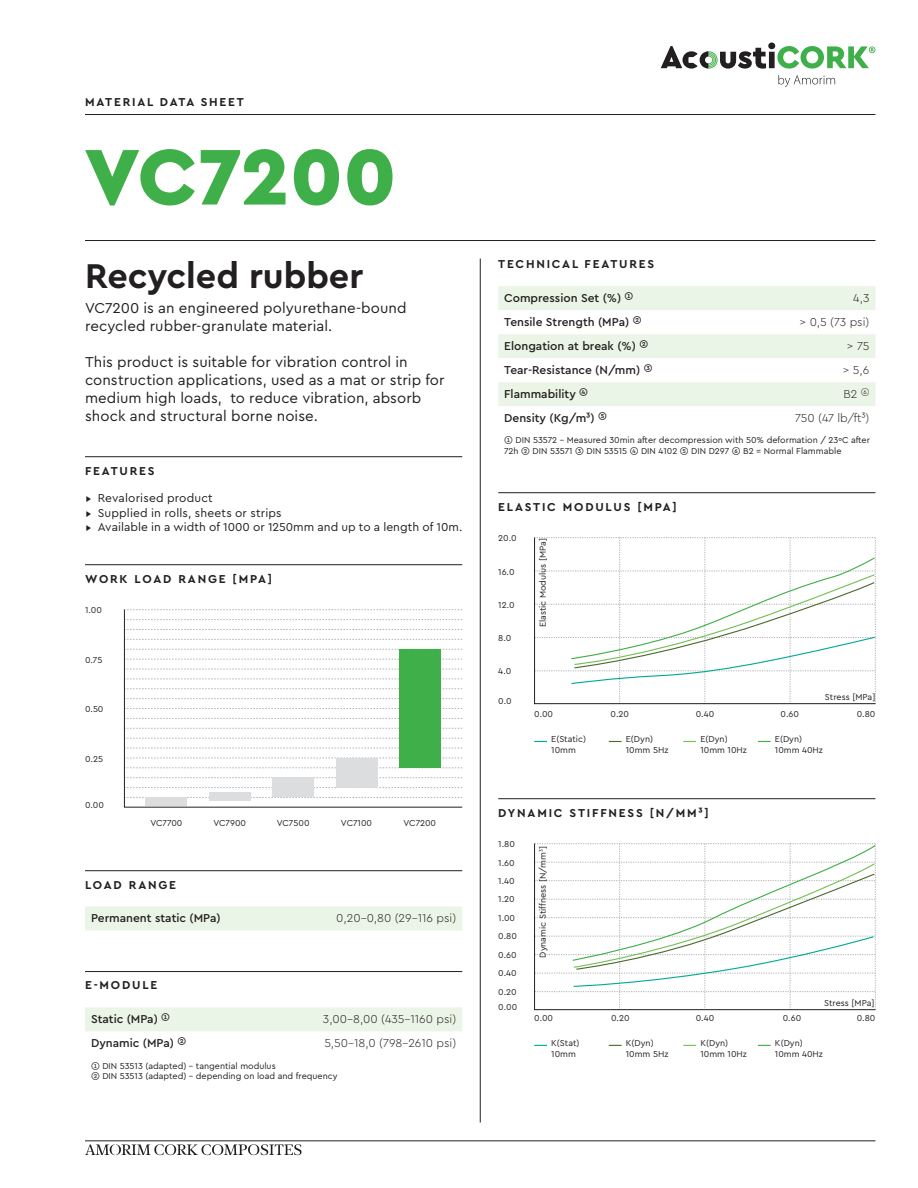
<style>
.page{position:relative;width:918px;height:1188px;background:#fff}
.page>*{position:absolute;margin:0;border:0;box-sizing:border-box;transform-origin:0 0}
.t1{font:900 82.5px "Cera Pro";color:#3eaf49}
.t2{font:700 36px "Cera Pro";color:#231f20}
.t3{font:15px/18px "Cera Pro";letter-spacing:.005em;color:#231f20}
.t4{font:500 12px "Cera Pro";color:#231f20}
.Cera_-_Títulos{font:700 12px "Cera Pro";letter-spacing:.15em;color:#231f20}
.t5{font:12px "Cera Pro";letter-spacing:.005em;color:#231f20}
.t6{font:300 12px "Cera Pro";color:#231f20}
.tabelas_-_legenda_ve{font:9px/10.8px "Cera Pro";color:#231f20}
.Cera_-_Legenda_6pt{font:9px "Cera Pro";color:#231f20}
</style>
<div class="page">
<hr style="left:85px;top:1141px;width:790px;height:1px;background:#231f20">
<svg style="left:85px;top:1144px;width:217px;height:11px"></svg>
<svg style="left:778px;top:75px;width:57px;height:12px"></svg>
<svg style="left:661px;top:43px;width:214px;height:26px"></svg>
<hr style="left:480px;top:259px;width:1px;height:864px;background:#231f20">
<div style="left:85px;top:907px;width:377px;height:24px;background:#eaf4e7"></div>
<hr style="left:85px;top:870px;width:377px;height:1px;background:#231f20">
<div style="left:498px;top:286px;width:377px;height:24px;background:#eaf4e7"></div>
<svg style="left:498px;top:334px;width:377px;height:72px;fill:#eaf4e7"></svg>
<hr style="left:85px;top:456px;width:377px;height:1px;background:#231f20">
<div style="left:85px;top:1007px;width:377px;height:24px;background:#eaf4e7"></div>
<hr style="left:85px;top:971px;width:377px;height:1px;background:#231f20">
<hr style="left:498px;top:492px;width:377px;height:1px;background:#231f20">
<svg style="left:534px;top:537px;width:342px;height:167px"></svg>
<hr style="left:498px;top:798px;width:377px;height:1px;background:#231f20">
<svg style="left:534px;top:843px;width:342px;height:167px"></svg>
<hr style="left:85px;top:564px;width:377px;height:1px;background:#231f20">
<svg style="left:124px;top:609px;width:339px;height:199px"></svg>
<svg style="left:534px;top:741px;width:13px;height:1px"></svg>
<svg style="left:609px;top:741px;width:13px;height:1px"></svg>
<svg style="left:683px;top:741px;width:13px;height:1px"></svg>
<svg style="left:758px;top:741px;width:13px;height:1px"></svg>
<svg style="left:534px;top:1045px;width:13px;height:1px"></svg>
<svg style="left:609px;top:1045px;width:13px;height:1px"></svg>
<svg style="left:683px;top:1045px;width:13px;height:1px"></svg>
<svg style="left:758px;top:1045px;width:13px;height:1px"></svg>
<hr style="left:85px;top:114px;width:790px;height:1px;background:#231f20">
<hr style="left:85px;top:240px;width:790px;height:1px;background:#231f20">
<p class="Cera_-_Títulos" style="left:85px;top:94px;width:160px">MATERIAL DATA SHEET</p>
<p class="t1" style="left:85px;top:122px;width:313px">VC7200</p>
<p class="t2" style="left:85px;top:252px;width:280px">Recycled rubber</p>
<p class="t3" style="left:85px;top:298px;width:323px">VC7200 is an engineered polyurethane-bound recycled rubber-granulate material.</p>
<p class="t3" style="left:85px;top:352px;width:361px">This product is suitable for vibration control in construction applications, used as a mat or strip for medium high loads, to reduce vibration, absorb shock and structural borne noise.</p>
<p class="Cera_-_Títulos" style="left:85px;top:463px;width:71px">FEATURES</p>
<p class="t5" style="left:85px;top:490px;width:129px">▸ Revalorised product</p>
<p class="t5" style="left:85px;top:505px;width:198px">▸ Supplied in rolls, sheets or strips</p>
<p class="t5" style="left:85px;top:519px;width:379px">▸ Available in a width of 1000 or 1250mm and up to a length of 10m.</p>
<p class="Cera_-_Títulos" style="left:85px;top:571px;width:189px">WORK LOAD RANGE [MPA]</p>
<p class="tabelas_-_legenda_ve" style="left:85px;top:605px;width:18px">1.00</p>
<p class="tabelas_-_legenda_ve" style="left:85px;top:654px;width:19px">0.75</p>
<p class="tabelas_-_legenda_ve" style="left:85px;top:703px;width:20px">0.50</p>
<p class="tabelas_-_legenda_ve" style="left:85px;top:753px;width:19px">0.25</p>
<p class="tabelas_-_legenda_ve" style="left:85px;top:799px;width:20px">0.00</p>
<p class="tabelas_-_legenda_ve" style="left:150px;top:817px;width:34px">VC7700</p>
<p class="tabelas_-_legenda_ve" style="left:213px;top:817px;width:34px">VC7900</p>
<p class="tabelas_-_legenda_ve" style="left:277px;top:817px;width:34px">VC7500</p>
<p class="tabelas_-_legenda_ve" style="left:341px;top:817px;width:33px">VC7100</p>
<p class="tabelas_-_legenda_ve" style="left:404px;top:817px;width:34px">VC7200</p>
<p class="Cera_-_Títulos" style="left:85px;top:877px;width:93px">LOAD RANGE</p>
<p class="t4" style="left:91px;top:910px;width:131px">Permanent static (MPa)</p>
<p class="t6" style="left:336px;top:910px;width:121px">0,20-0,80 (29–116 psi)</p>
<p class="Cera_-_Títulos" style="left:85px;top:977px;width:74px">E-MODULE</p>
<p class="t4" style="left:91px;top:1011px;width:81px">Static (MPa) <sup>➀</sup></p>
<p class="t6" style="left:323px;top:1011px;width:135px">3,00-8,00 (435–1160 psi)</p>
<p class="t4" style="left:91px;top:1035px;width:97px">Dynamic (MPa) <sup>➁</sup></p>
<p class="t6" style="left:324px;top:1035px;width:133px">5,50-18,0 (798–2610 psi)</p>
<p class="tabelas_-_legenda_ve" style="left:91px;top:1060px;width:186px">➀ DIN 53513 (adapted) - tangential modulus</p>
<p class="tabelas_-_legenda_ve" style="left:91px;top:1071px;width:248px">➁ DIN 53513 (adapted) - depending on load and frequency</p>
<p class="Cera_-_Títulos" style="left:498px;top:256px;width:158px">TECHNICAL FEATURES</p>
<p class="t4" style="left:504px;top:290px;width:131px">Compression Set (%) <sup>➀</sup></p>
<p class="t6" style="left:853px;top:290px;width:18px">4,3</p>
<p class="t4" style="left:504px;top:314px;width:139px">Tensile Strength (MPa) <sup>➁</sup></p>
<p class="t6" style="left:800px;top:314px;width:71px">&gt; 0,5 (73 psi)</p>
<p class="t4" style="left:504px;top:338px;width:145px">Elongation at break (%) <sup>➁</sup></p>
<p class="t6" style="left:847px;top:338px;width:24px">&gt; 75</p>
<p class="t4" style="left:504px;top:362px;width:150px">Tear-Resistance (N/mm) <sup>➂</sup></p>
<p class="t6" style="left:843px;top:362px;width:28px">&gt; 5,6</p>
<p class="t4" style="left:504px;top:386px;width:85px">Flammability <sup>➃</sup></p>
<p class="t6" style="left:843px;top:386px;width:28px">B2 <sup>➅</sup></p>
<p class="t4" style="left:504px;top:410px;width:104px">Density (Kg/m³) <sup>➄</sup></p>
<p class="t6" style="left:795px;top:410px;width:76px">750 (47 lb/ft³)</p>
<p class="tabelas_-_legenda_ve" style="left:504px;top:435px;width:367px">➀ DIN 53572 - Measured 30min after decompression with 50% deformation / 23ºC after<br>72h ➁ DIN 53571 ➂ DIN 53515 ➃ DIN 4102 ➄ DIN D297 ➅ B2 = Normal Flammable</p>
<p class="Cera_-_Títulos" style="left:498px;top:499px;width:180px">ELASTIC MODULUS [MPA]</p>
<p class="Cera_-_Legenda_6pt" style="left:498px;top:532px;width:20px">20.0</p>
<p class="Cera_-_Legenda_6pt" style="left:498px;top:566px;width:18px">16.0</p>
<p class="Cera_-_Legenda_6pt" style="left:498px;top:599px;width:18px">12.0</p>
<p class="Cera_-_Legenda_6pt" style="left:498px;top:632px;width:15px">8.0</p>
<p class="Cera_-_Legenda_6pt" style="left:498px;top:665px;width:15px">4.0</p>
<p class="Cera_-_Legenda_6pt" style="left:498px;top:695px;width:15px">0.0</p>
<p class="tabelas_-_legenda_ve" style="left:537px;top:627px;width:91px;rotate:-90deg">Elastic Modulus [MPa]</p>
<p class="Cera_-_Legenda_6pt" style="left:534px;top:708px;width:20px">0.00</p>
<p class="Cera_-_Legenda_6pt" style="left:611px;top:708px;width:20px">0.20</p>
<p class="Cera_-_Legenda_6pt" style="left:696px;top:708px;width:20px">0.40</p>
<p class="Cera_-_Legenda_6pt" style="left:551px;top:733px;width:36px">E(Static)</p>
<p class="Cera_-_Legenda_6pt" style="left:551px;top:744px;width:26px">10mm</p>
<p class="Cera_-_Legenda_6pt" style="left:626px;top:733px;width:29px">E(Dyn)</p>
<p class="Cera_-_Legenda_6pt" style="left:626px;top:744px;width:44px">10mm 5Hz</p>
<p class="Cera_-_Legenda_6pt" style="left:700px;top:733px;width:29px">E(Dyn)</p>
<p class="Cera_-_Legenda_6pt" style="left:700px;top:744px;width:48px">10mm 10Hz</p>
<p class="Cera_-_Títulos" style="left:498px;top:805px;width:212px">DYNAMIC STIFFNESS [N/MM³]</p>
<p class="Cera_-_Legenda_6pt" style="left:498px;top:838px;width:18px">1.80</p>
<p class="Cera_-_Legenda_6pt" style="left:498px;top:857px;width:18px">1.60</p>
<p class="Cera_-_Legenda_6pt" style="left:498px;top:875px;width:18px">1.40</p>
<p class="Cera_-_Legenda_6pt" style="left:498px;top:893px;width:18px">1.20</p>
<p class="Cera_-_Legenda_6pt" style="left:498px;top:912px;width:18px">1.00</p>
<p class="Cera_-_Legenda_6pt" style="left:498px;top:930px;width:20px">0.80</p>
<p class="Cera_-_Legenda_6pt" style="left:498px;top:949px;width:20px">0.60</p>
<p class="Cera_-_Legenda_6pt" style="left:498px;top:967px;width:20px">0.40</p>
<p class="Cera_-_Legenda_6pt" style="left:498px;top:986px;width:20px">0.20</p>
<p class="Cera_-_Legenda_6pt" style="left:498px;top:1001px;width:20px">0.00</p>
<p class="tabelas_-_legenda_ve" style="left:537px;top:958px;width:113px;rotate:-90deg">Dynamic Stiffness [N/mm<sup>3</sup>]</p>
<p class="tabelas_-_legenda_ve" style="left:825px;top:691px;width:52px">Stress [MPa]</p>
<p class="Cera_-_Legenda_6pt" style="left:781px;top:708px;width:20px">0.60</p>
<p class="Cera_-_Legenda_6pt" style="left:857px;top:708px;width:20px">0.80</p>
<p class="Cera_-_Legenda_6pt" style="left:775px;top:733px;width:29px">E(Dyn)</p>
<p class="Cera_-_Legenda_6pt" style="left:775px;top:744px;width:50px">10mm 40Hz</p>
<p class="tabelas_-_legenda_ve" style="left:824px;top:997px;width:52px">Stress [MPa]</p>
<p class="Cera_-_Legenda_6pt" style="left:534px;top:1012px;width:20px">0.00</p>
<p class="Cera_-_Legenda_6pt" style="left:611px;top:1012px;width:20px">0.20</p>
<p class="Cera_-_Legenda_6pt" style="left:696px;top:1012px;width:20px">0.40</p>
<p class="Cera_-_Legenda_6pt" style="left:783px;top:1012px;width:20px">0.60</p>
<p class="Cera_-_Legenda_6pt" style="left:857px;top:1012px;width:20px">0.80</p>
<p class="Cera_-_Legenda_6pt" style="left:551px;top:1037px;width:30px">K(Stat)</p>
<p class="Cera_-_Legenda_6pt" style="left:551px;top:1048px;width:26px">10mm</p>
<p class="Cera_-_Legenda_6pt" style="left:626px;top:1037px;width:29px">K(Dyn)</p>
<p class="Cera_-_Legenda_6pt" style="left:626px;top:1048px;width:44px">10mm 5Hz</p>
<p class="Cera_-_Legenda_6pt" style="left:700px;top:1037px;width:29px">K(Dyn)</p>
<p class="Cera_-_Legenda_6pt" style="left:700px;top:1048px;width:48px">10mm 10Hz</p>
<p class="Cera_-_Legenda_6pt" style="left:775px;top:1037px;width:29px">K(Dyn)</p>
<p class="Cera_-_Legenda_6pt" style="left:775px;top:1048px;width:50px">10mm 40Hz</p>
</div>
